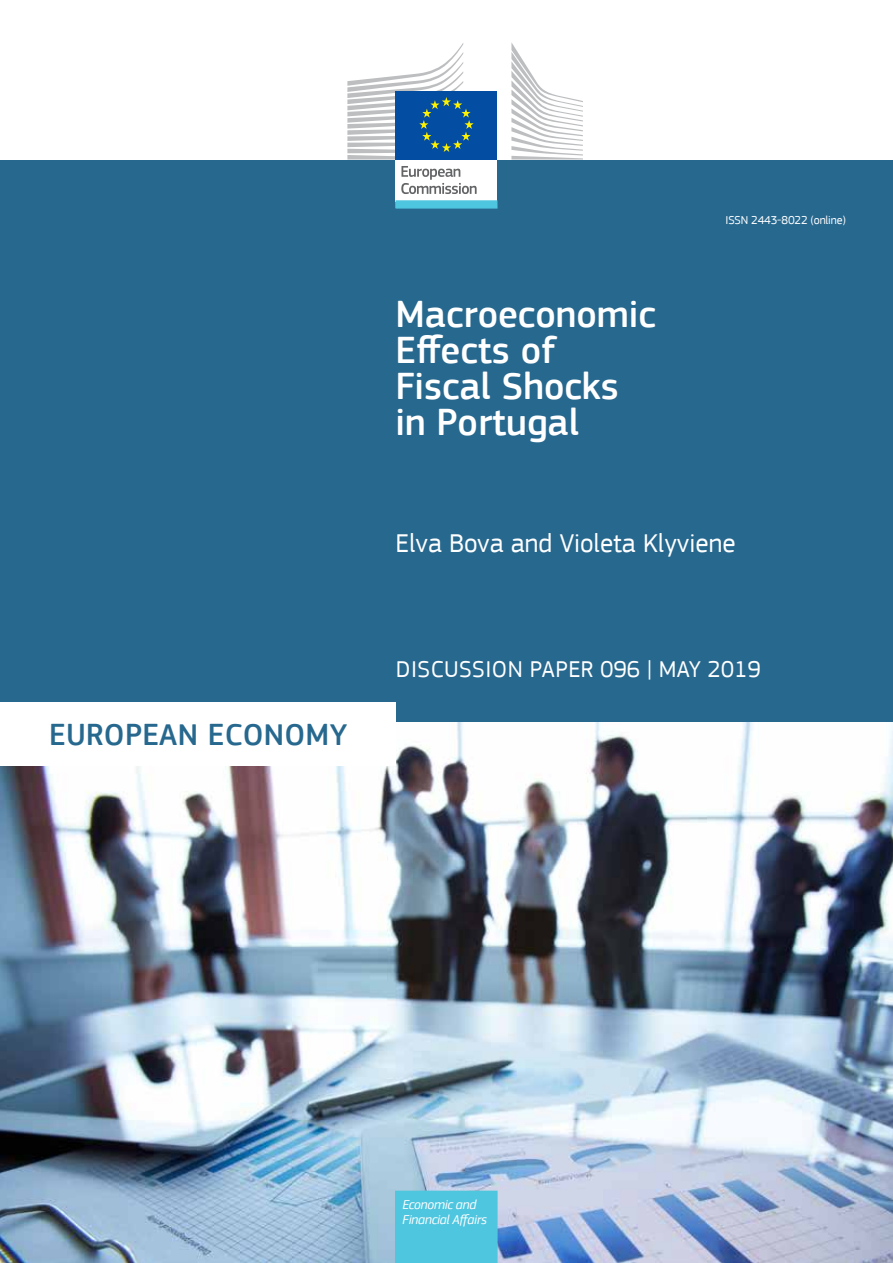
<style>
.page{position:relative;width:893px;height:1263px;background:#fff}
.page>*{position:absolute;margin:0;border:0;box-sizing:border-box;transform-origin:0 0}
.t1{font:500 39px/36px "EC Square Sans Pro";color:#fff}
.t2{font:500 31.5px "EC Square Sans Pro";letter-spacing:.01em;color:#27688f}
.t3{font:27px "EC Square Sans Pro";color:#fff}
.t4{font:24px "EC Square Sans Pro";letter-spacing:.02em;color:#fff}
.t5{font:italic 13.5px/15px "EC Square Sans Pro";letter-spacing:-.02em;color:#fff}
.t6{font:12px "EC Square Sans Pro";letter-spacing:-.015em;color:#fff}
</style>
<div class="page">
<div style="left:0;top:160px;width:893px;height:563px;background:#27688f"></div>
<div style="left:396px;top:157px;width:101px;height:46px;background:#fff"></div>
<div style="left:396px;top:91px;width:101px;height:69px;background:#034ea2"></div>
<svg style="left:347px;top:43px;width:127px;height:117px"></svg>
<svg style="left:511px;top:42px;width:72px;height:118px"></svg>
<svg style="left:401px;top:166px;width:76px;height:28px"></svg>
<img style="left:0;top:723px;width:893px;height:540px">
<div style="left:395px;top:1191px;width:102px;height:72px;background:#4fc6e0"></div>
<div style="left:402px;top:1199px;width:89px;height:56px;background:#4fc6e0"></div>
<div style="left:396px;top:201px;width:101px;height:7px;background:#4fc6e0"></div>
<div style="left:395px;top:200px;width:102px;height:9px;border:2px solid #4fc6e0"></div>
<div style="left:0;top:702px;width:395px;height:63px;background:#fff"></div>
<p class="t2" style="left:49px;top:716px;width:300px">EUROPEAN ECONOMY</p>
<p class="t1" style="left:395px;top:297px;width:262px">Macroeconomic<br>Effects of<br>Fiscal Shocks in Portugal</p>
<p class="t6" style="left:726px;top:213px;width:122px">ISSN 2443-8022 (online)</p>
<p class="t3" style="left:395px;top:527px;width:342px">Elva Bova and Violeta Klyviene</p>
<p class="t4" style="left:396px;top:655px;width:367px">DISCUSSION PAPER 096 | MAY 2019</p>
<p class="t5" style="left:402px;top:1197px;width:86px">Economic and<br>Financial Affairs</p>
</div>
